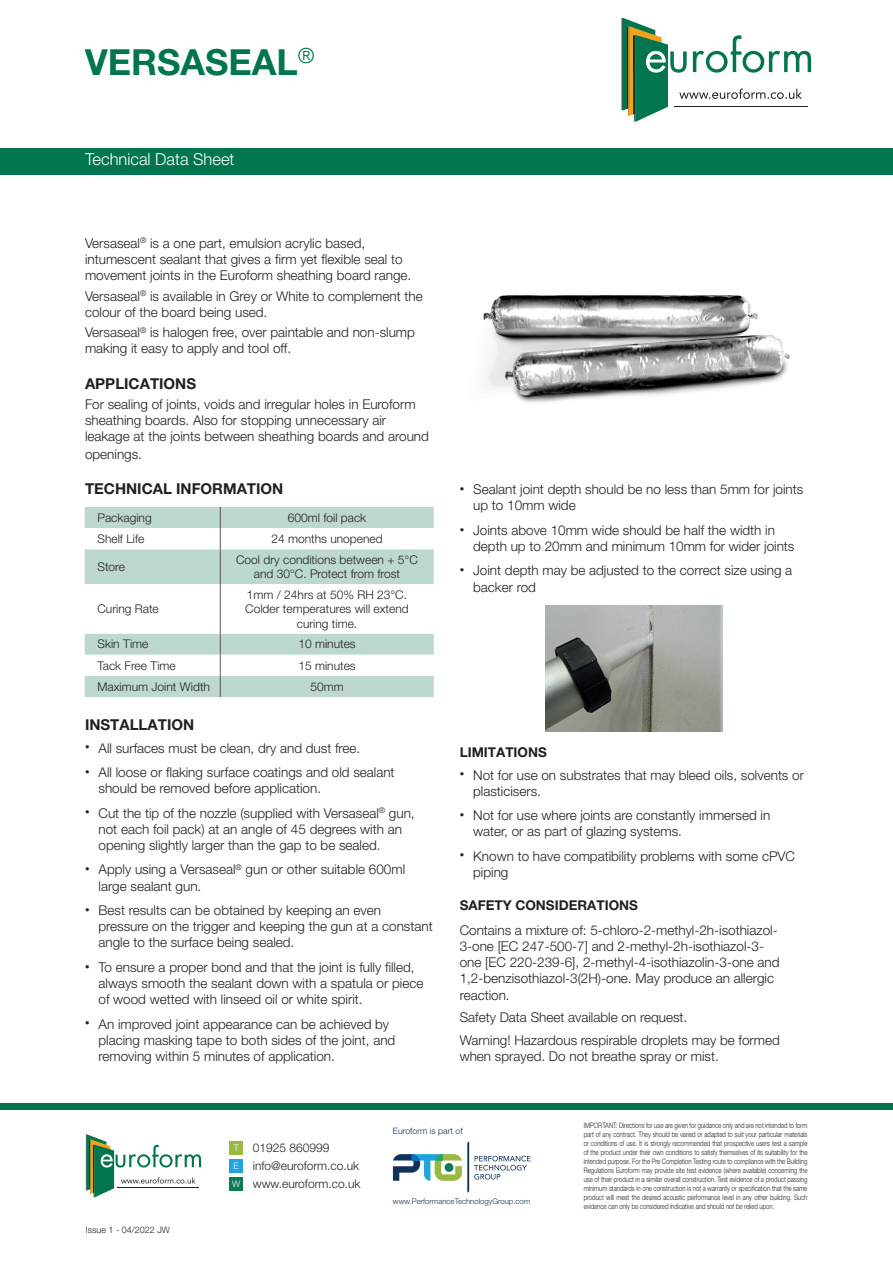
<style>
.page{position:relative;width:893px;height:1263px;background:#fff}
.page>*{position:absolute;margin:0;border:0;box-sizing:border-box;transform-origin:0 0}
.t1{font:700 36px "Helvetica Neue LT Pro";color:#00754f}
.t2{font:300 16.5px "Helvetica Neue LT Pro";color:#fff}
.t3{font:700 15px "Helvetica Neue LT Pro";color:#231f20}
.t4{font:300 13.5px/16.2px "Helvetica Neue LT Pro";color:#231f20}
.t5{font:700 13.5px "Helvetica Neue LT Pro";color:#231f20}
.t6{font:300 12px/14.4px "Helvetica Neue LT Pro";color:#231f20;text-align:center}
.t7{font:300 9px "Helvetica Neue LT Pro";color:#231f20}
.t8{font:300 9px "Helvetica Neue LT Pro";color:#fff}
.t9{font:300 8.7px "Helvetica Neue LT Pro";color:#113358}
.t10{font:300 7.8px "Helvetica Neue LT Pro";color:#113358}
.t11{font:300 7.5px/9px "Helvetica Neue LT Pro";color:#231f20;text-align:justify;scale:.8 1}
</style>
<div class="page">
<div style="left:0;top:148px;width:893px;height:26px;background:#00754f"></div>
<svg style="left:622px;top:18px;width:189px;height:104px"></svg>
<div style="left:85px;top:507px;width:349px;height:190px;background:#bcd8cf"></div>
<svg style="left:85px;top:528px;width:349px;height:148px"></svg>
<hr style="left:220px;top:549px;width:1px;height:35px;background:#57585a">
<svg style="left:220px;top:507px;width:1px;height:42px"></svg>
<hr style="left:220px;top:584px;width:1px;height:50px;background:#57585a">
<svg style="left:220px;top:634px;width:1px;height:63px"></svg>
<div style="left:0;top:1103px;width:893px;height:7px;background:#00754f"></div>
<div style="left:230px;top:1141px;width:13px;height:13px;background:#9ab943"></div>
<div style="left:230px;top:1159px;width:13px;height:13px;background:#1fa4dd"></div>
<div style="left:230px;top:1177px;width:13px;height:13px;background:#0c7958"></div>
<svg style="left:393px;top:1141px;width:138px;height:51px"></svg>
<svg style="left:86px;top:1134px;width:115px;height:63px"></svg>
<img style="left:483px;top:295px;width:307px;height:108px">
<img style="left:545px;top:605px;width:178px;height:126px">
<p class="t1" style="left:85px;top:40px;width:231px">VERSASEAL<sup>®</sup></p>
<p class="t2" style="left:85px;top:149px;width:151px">Technical Data Sheet</p>
<p class="t4" style="left:85px;top:235px;width:328px">Versaseal<sup>®</sup> is a one part, emulsion acrylic based, intumescent sealant that gives a firm yet flexible seal to movement joints in the Euroform sheathing board range.</p>
<p class="t4" style="left:85px;top:287px;width:339px">Versaseal<sup>®</sup> is available in Grey or White to complement the colour of the board being used.</p>
<p class="t4" style="left:85px;top:324px;width:331px">Versaseal<sup>®</sup> is halogen free, over paintable and non-slump making it easy to apply and tool off.</p>
<p class="t3" style="left:85px;top:374px;width:113px">APPLICATIONS</p>
<p class="t4" style="left:85px;top:396px;width:345px">For sealing of joints, voids and irregular holes in Euroform sheathing boards. Also for stopping unnecessary air leakage at the joints between sheathing boards and around</p>
<p class="t4" style="left:85px;top:446px;width:59px">openings.</p>
<p class="t3" style="left:85px;top:480px;width:200px">TECHNICAL INFORMATION</p>
<p class="t6" style="left:98px;top:510px;width:56px">Packaging</p>
<p class="t6" style="left:288px;top:510px;width:80px">600ml foil pack</p>
<p class="t6" style="left:98px;top:531px;width:48px">Shelf Life</p>
<p class="t6" style="left:271px;top:531px;width:113px">24 months unopened</p>
<p class="t6" style="left:98px;top:559px;width:29px">Store</p>
<p class="t6" style="left:236px;top:552px;width:183px">Cool dry conditions between + 5°C and 30°C. Protect from frost</p>
<p class="t6" style="left:98px;top:601px;width:63px">Curing Rate</p>
<p class="t6" style="left:247px;top:587px;width:162px">1mm / 24hrs at 50% RH 23°C.</p>
<p class="t6" style="left:245px;top:601px;width:165px">Colder temperatures will extend</p>
<p class="t6" style="left:297px;top:616px;width:62px">curing time.</p>
<p class="t6" style="left:98px;top:637px;width:52px">Skin Time</p>
<p class="t6" style="left:298px;top:637px;width:59px">10 minutes</p>
<p class="t6" style="left:98px;top:658px;width:80px">Tack Free Time</p>
<p class="t6" style="left:298px;top:658px;width:59px">15 minutes</p>
<p class="t6" style="left:98px;top:679px;width:114px">Maximum Joint Width</p>
<p class="t6" style="left:310px;top:679px;width:35px">50mm</p>
<p class="t3" style="left:85px;top:716px;width:111px">INSTALLATION</p>
<p class="t4" style="left:85px;top:739px;width:277px"><sup>•</sup> All surfaces must be clean, dry and dust free.</p>
<p class="t4" style="left:99px;top:764px;width:298px;text-indent:-14px"><sup>•</sup> All loose or flaking surface coatings and old sealant should be removed before application.</p>
<p class="t4" style="left:99px;top:804px;width:318px;text-indent:-14px"><sup>•</sup> Cut the tip of the nozzle (supplied with Versaseal<sup>®</sup> gun, not each foil pack) at an angle of 45 degrees with an opening slightly larger than the gap to be sealed.</p>
<p class="t4" style="left:99px;top:861px;width:308px;text-indent:-14px"><sup>•</sup> Apply using a Versaseal<sup>®</sup> gun or other suitable 600ml large sealant gun.</p>
<p class="t4" style="left:99px;top:902px;width:336px;text-indent:-14px"><sup>•</sup> Best results can be obtained by keeping an even pressure on the trigger and keeping the gun at a constant angle to the surface being sealed.</p>
<p class="t4" style="left:99px;top:959px;width:326px;text-indent:-14px"><sup>•</sup> To ensure a proper bond and that the joint is fully filled, always smooth the sealant down with a spatula or piece of wood wetted with linseed oil or white spirit.</p>
<p class="t4" style="left:99px;top:1015px;width:298px;text-indent:-14px"><sup>•</sup> An improved joint appearance can be achieved by placing masking tape to both sides of the joint, and removing within 5 minutes of application.</p>
<p class="t4" style="left:473px;top:481px;width:332px;text-indent:-14px"><sup>•</sup> Sealant joint depth should be no less than 5mm for joints up to 10mm wide</p>
<p class="t4" style="left:473px;top:522px;width:323px;text-indent:-14px"><sup>•</sup> Joints above 10mm wide should be half the width in depth up to 20mm and minimum 10mm for wider joints</p>
<p class="t4" style="left:473px;top:562px;width:321px;text-indent:-14px"><sup>•</sup> Joint depth may be adjusted to the correct size using a backer rod</p>
<p class="t5" style="left:460px;top:744px;width:89px">LIMITATIONS</p>
<p class="t4" style="left:473px;top:766px;width:332px;text-indent:-14px"><sup>•</sup> Not for use on substrates that may bleed oils, solvents or plasticisers.</p>
<p class="t4" style="left:473px;top:807px;width:299px;text-indent:-14px"><sup>•</sup> Not for use where joints are constantly immersed in water, or as part of glazing systems.</p>
<p class="t4" style="left:473px;top:847px;width:323px;text-indent:-14px"><sup>•</sup> Known to have compatibility problems with some cPVC piping</p>
<p class="t5" style="left:460px;top:897px;width:180px">SAFETY CONSIDERATIONS</p>
<p class="t4" style="left:460px;top:922px;width:321px">Contains a mixture of: 5-chloro-2-methyl-2h-isothiazol-3-one [EC 247-500-7] and 2-methyl-2h-isothiazol-3- one [EC 220-239-6], 2-methyl-4-isothiazolin-3-one and 1,2-benzisothiazol-3(2H)-one. May produce an allergic reaction.</p>
<p class="t4" style="left:460px;top:1009px;width:229px">Safety Data Sheet available on request.</p>
<p class="t4" style="left:460px;top:1031px;width:322px">Warning! Hazardous respirable droplets may be formed when sprayed. Do not breathe spray or mist.</p>
<p class="t7" style="left:86px;top:1224px;width:86px">Issue 1 - 04/2022 JW</p>
<p class="t8" style="left:234px;top:1142px;width:6px">T</p>
<p class="t8" style="left:234px;top:1160px;width:7px">E</p>
<p class="t8" style="left:232px;top:1178px;width:10px">W</p>
<p class="t6" style="left:253px;top:1140px;width:78px">01925 860999</p>
<p class="t6" style="left:253px;top:1158px;width:108px">info@euroform.co.uk</p>
<p class="t6" style="left:253px;top:1176px;width:109px">www.euroform.co.uk</p>
<p class="t9" style="left:393px;top:1125px;width:71px">Euroform is part of</p>
<p class="t10" style="left:393px;top:1196px;width:139px">www.PerformanceTechnologyGroup.com</p>
<p class="t11" style="left:584px;top:1121px;width:281px">IMPORTANT: Directions for use are given for guidance only and are not intended to form part of any contract. They should be varied or adapted to suit your particular materials or conditions of use. It is strongly recommended that prospective users test a sample of the product under their own conditions to satisfy themselves of its suitability for the intended purpose. For the Pre Completion Testing route to compliance with the Building Regulations Euroform may provide site test evidence (where available) concerning the use of their product in a similar overall construction. Test evidence of a product passing minimum standards in one construction is not a warranty or specification that the same product will meet the desired acoustic performance level in any other building. Such evidence can only be considered indicative and should not be relied upon.</p>
</div>
